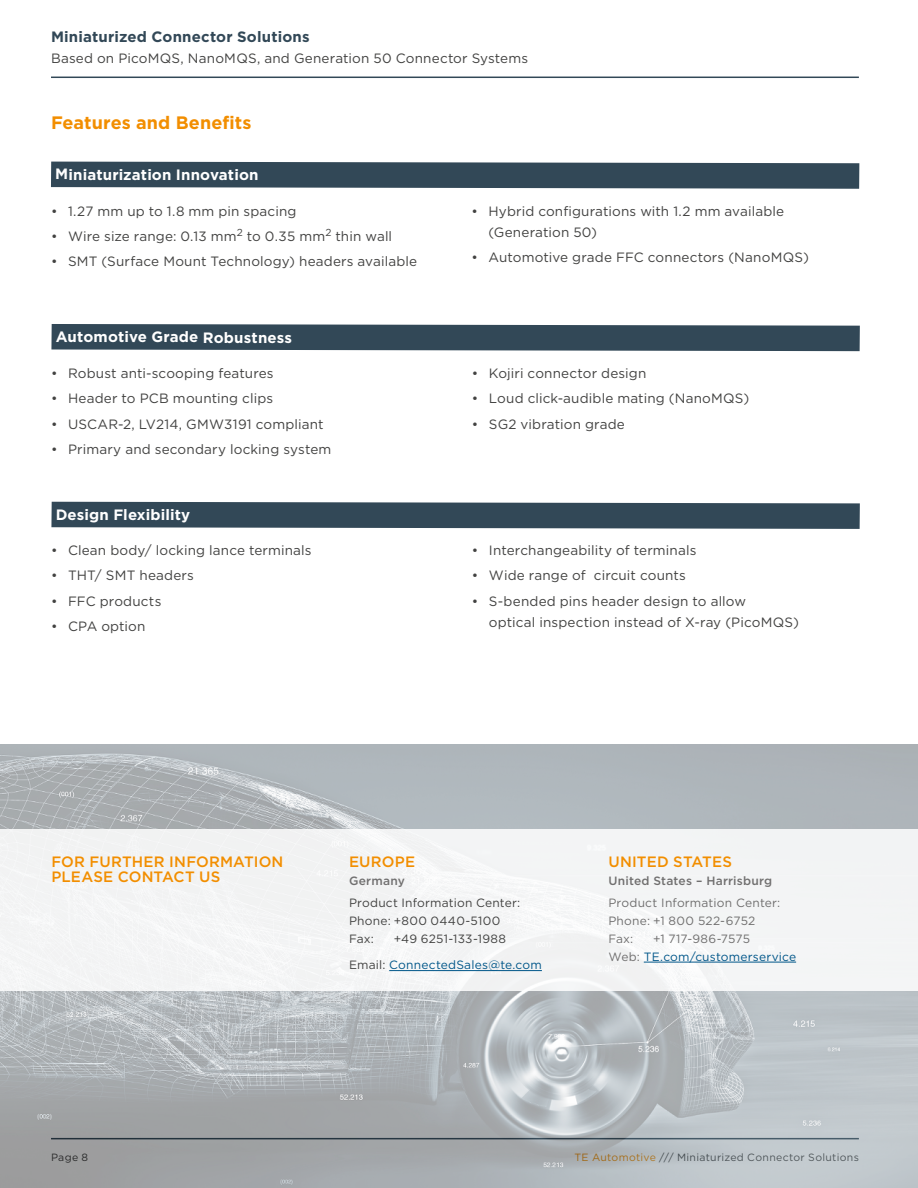
<style>
.page{position:relative;width:918px;height:1188px;background:#fff}
.page>*{position:absolute;margin:0;border:0;box-sizing:border-box;transform-origin:0 0}
.t1{font:700 18px "Gotham";letter-spacing:.005em;color:#f28e00}
.t2{font:700 15px "Gotham";letter-spacing:.005em;color:#fff}
.t3{font:500 15px/15px "Gotham";letter-spacing:.01em;color:#f28e00}
.t4{font:700 15px "Gotham";letter-spacing:.01em;color:#324857}
.t5{font:13.5px/21px "Gotham";letter-spacing:.01em;color:#424241}
.t6{font:12px/18px "Gotham";letter-spacing:.015em;color:#005689;text-align:center}
.t7{font:12px/18px "Gotham";letter-spacing:.02em;color:#424241}
.t8{font:12px/18px "Gotham";letter-spacing:.015em;color:#706f6f}
.t9{font:500 12px "Gotham";letter-spacing:.015em;color:#706f6f}
.t10{font:10.5px "Gotham";letter-spacing:.03em;color:#424241}
.s1{color:#424241}
.s2{color:#706f6f}
.s3{color:#f28e00}
</style>
<div class="page">
<hr style="left:51px;top:77px;width:808px;height:1px;background:#324857">
<img style="left:0;top:744px;width:918px;height:444px">
<svg style="left:51px;top:162px;width:808px;height:27px;background:#3d5260"></svg>
<svg style="left:51px;top:324px;width:809px;height:27px;background:#3d5260"></svg>
<svg style="left:51px;top:502px;width:809px;height:27px;background:#3d5260"></svg>
<div style="left:0;top:829px;width:918px;height:162px;background:#f3f4f5"></div>
<hr style="left:389px;top:970px;width:153px;height:1px;background:#005689">
<hr style="left:644px;top:962px;width:152px;height:1px;background:#005689">
<p class="t4" style="left:51px;top:27px;width:260px">Miniaturized Connector Solutions</p>
<p class="t5" style="left:51px;top:47px;width:479px">Based on PicoMQS, NanoMQS, and Generation 50 Connector Systems</p>
<h1 class="t1" style="left:51px;top:111px;width:202px">Features and Benefits</h1>
<p class="t2" style="left:55px;top:165px;width:205px">Miniaturization Innovation</p>
<p class="t5" style="left:51px;top:200px;width:247px">• 1.27 mm up to 1.8 mm pin spacing</p>
<p class="t5" style="left:51px;top:225px;width:343px">• Wire size range: 0.13 mm<sup>2</sup> to 0.35 mm<sup>2</sup> thin wall</p>
<p class="t5" style="left:51px;top:251px;width:368px">• SMT (Surface Mount Technology) headers available</p>
<p class="t2" style="left:56px;top:327px;width:238px">Automotive Grade Robustness</p>
<p class="t5" style="left:51px;top:363px;width:224px">• Robust anti-scooping features</p>
<p class="t5" style="left:51px;top:388px;width:224px">• Header to PCB mounting clips</p>
<p class="t5" style="left:51px;top:413px;width:274px">• USCAR-2, LV214, GMW3191 compliant</p>
<p class="t5" style="left:51px;top:438px;width:282px">• Primary and secondary locking system</p>
<p class="t2" style="left:56px;top:505px;width:136px">Design Flexibility</p>
<p class="t5" style="left:51px;top:539px;width:262px">• Clean body/ locking lance terminals</p>
<p class="t5" style="left:51px;top:565px;width:144px">• THT/ SMT headers</p>
<p class="t5" style="left:51px;top:590px;width:112px">• FFC products</p>
<p class="t5" style="left:51px;top:615px;width:96px">• CPA option</p>
<p class="t5" style="left:489px;top:200px;width:297px;text-indent:-17px">• Hybrid configurations with 1.2 mm available (Generation 50)</p>
<p class="t5" style="left:472px;top:246px;width:339px">• Automotive grade FFC connectors (NanoMQS)</p>
<p class="t5" style="left:472px;top:363px;width:176px">• Kojiri connector design</p>
<p class="t5" style="left:472px;top:388px;width:279px">• Loud click-audible mating (NanoMQS)</p>
<p class="t5" style="left:472px;top:413px;width:154px">• SG2 vibration grade</p>
<p class="t5" style="left:472px;top:540px;width:226px">• Interchangeability of terminals</p>
<p class="t5" style="left:472px;top:565px;width:215px">• Wide range of circuit counts</p>
<p class="t5" style="left:489px;top:590px;width:311px;text-indent:-17px">• S-bended pins header design to allow<br>optical inspection instead of X-ray (PicoMQS)</p>
<p class="t3" style="left:51px;top:854px;width:234px">FOR FURTHER INFORMATION<br>PLEASE CONTACT US</p>
<p class="t3" style="left:349px;top:854px;width:68px">EUROPE</p>
<p class="t9" style="left:349px;top:873px;width:57px">Germany</p>
<p class="t7" style="left:349px;top:893px;width:173px">Product Information Center:<br>Phone: +800 0440-5100<br>Fax:</p>
<p class="t7" style="left:394px;top:929px;width:114px">+49 6251-133-1988</p>
<p class="t6" style="left:349px;top:956px;width:194px"><span class="s1">Email:</span> ConnectedSales@te.com</p>
<p class="t3" style="left:608px;top:854px;width:125px">UNITED STATES</p>
<p class="t9" style="left:608px;top:873px;width:165px">United States – Harrisburg</p>
<p class="t8" style="left:608px;top:893px;width:173px">Product Information Center:<br>Phone: +1 800 522-6752<br>Fax:</p>
<p class="t6" style="left:608px;top:929px;width:189px"><span class="s2">+1 717-986-7575<br>Web:</span> TE.com/customerservice</p>
<p class="t10" style="left:51px;top:1150px;width:39px">Page 8</p>
<p class="t10" style="left:575px;top:1150px;width:286px"><span class="s3">TE Automotive</span> /// Miniaturized Connector Solutions</p>
</div>
